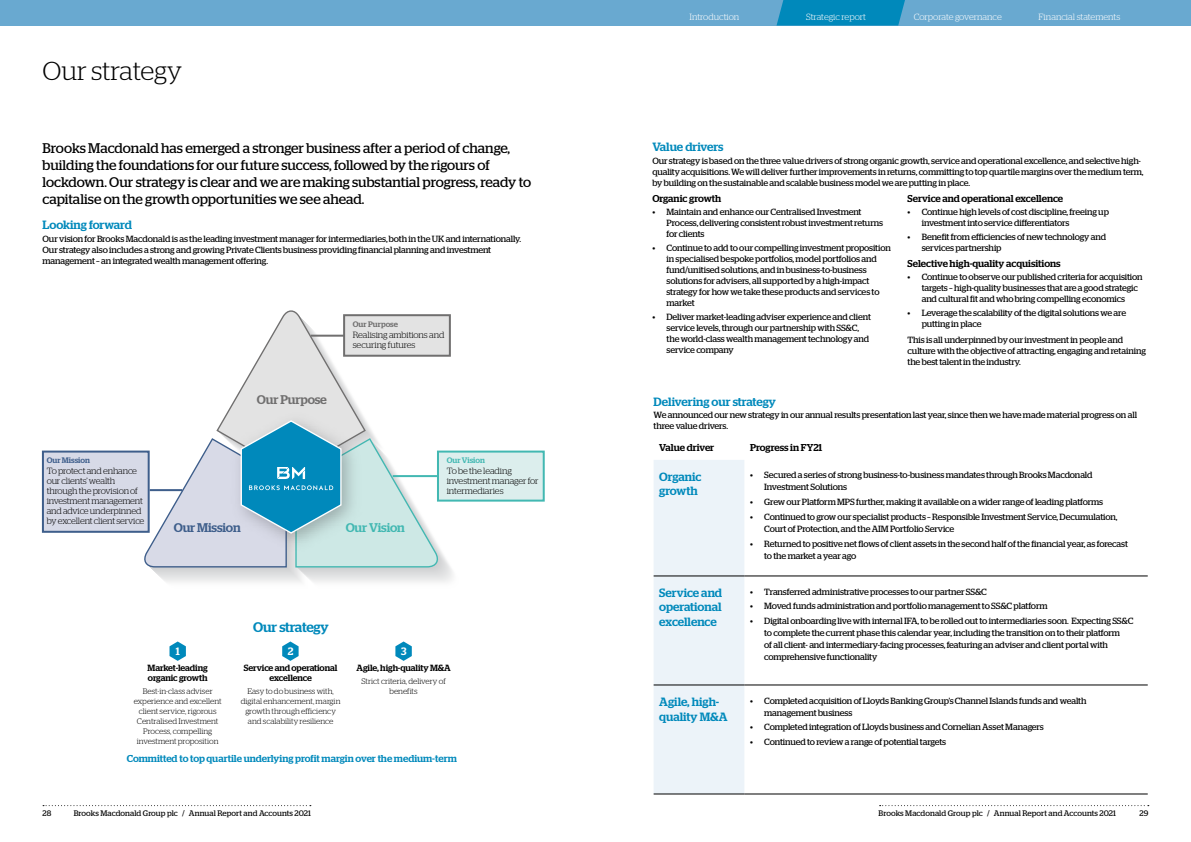
<style>
.page{position:relative;width:1191px;height:842px;background:#fff}
.page>*{position:absolute;margin:0;border:0;box-sizing:border-box;transform-origin:0 0}
.t1{font:300 26px "Stag";letter-spacing:-.01em;color:#000}
.intro{font:14px/17px "Stag";letter-spacing:-.005em;color:#000}
.body{font:500 14px "Stag";letter-spacing:-.015em;color:#0089bb}
.body-2{font:500 12.6px "Stag";letter-spacing:-.01em;color:#706f6f}
.body-3{font:500 12.6px "Stag";letter-spacing:-.01em;color:#3e5e8b}
.body-4{font:500 12.6px "Stag";letter-spacing:-.01em;color:#42b8b2}
.t2{font:500 12px/14px "Stag";color:#0089bb}
.t3{font:500 10.7px "Stag";color:#fff}
.t4{font:500 10px "Stag";color:#000}
.t5{font:500 10px "Stag";color:#0089bb}
.body-5{font:9px/11px "Stag";letter-spacing:-.01em;color:#000}
.bullet{font:300 9px/10px "Stag";letter-spacing:-.015em;color:#000}
.bullet-2{font:500 9px/10px "Stag";letter-spacing:-.01em;color:#000}
.t6{font:300 9px "Stag";letter-spacing:-.005em;color:#fff}
.t7{font:300 8px/10px "Stag";color:#000;text-align:center}
.t8{font:8px "Stag";letter-spacing:.005em;color:#000}
.t9{font:500 8px "Stag";color:#3e5e8b}
.t10{font:500 8px "Stag";color:#706f6f}
.t11{font:500 8px "Stag";color:#42b8b2}
</style>
<div class="page">
<svg style="left:142px;top:310px;width:318px;height:272px"></svg>
<svg style="left:653px;top:460px;width:91px;height:333px"></svg>
<hr style="left:653px;top:793px;width:91px;height:1px;background:#000">
<hr style="left:744px;top:793px;width:403px;height:1px;background:#000">
<hr style="left:653px;top:685px;width:91px;height:1px;background:#000">
<hr style="left:744px;top:685px;width:403px;height:1px;background:#000">
<hr style="left:653px;top:576px;width:91px;height:1px;background:#000">
<hr style="left:744px;top:576px;width:403px;height:1px;background:#000">
<div style="left:42px;top:451px;width:108px;height:82px;background:#d7dae7;border:2px solid #3e5e8b"></div>
<div style="left:343px;top:314px;width:108px;height:43px;background:#e3e3e3;border:2px solid #706f6f"></div>
<div style="left:437px;top:451px;width:108px;height:51px;background:#dceeed;border:2px solid #42b8b2"></div>
<hr style="left:393px;top:475px;width:44px;height:2px;background:#42b8b2">
<hr style="left:150px;top:489px;width:32px;height:2px;background:#3e5e8b">
<hr style="left:311px;top:335px;width:33px;height:2px;background:#706f6f">
<svg style="left:169px;top:641px;width:17px;height:20px"></svg>
<svg style="left:282px;top:641px;width:16px;height:20px"></svg>
<svg style="left:395px;top:641px;width:17px;height:20px"></svg>
<div style="left:0;top:0;width:595px;height:26px;background:#69a9d0"></div>
<svg style="left:43px;top:805px;width:268px;height:1px"></svg>
<svg style="left:879px;top:805px;width:269px;height:1px"></svg>
<div style="left:595px;top:0;width:596px;height:26px;background:#69a9d0"></div>
<svg style="left:776px;top:0;width:129px;height:26px"></svg>
<h1 class="t1" style="left:43px;top:57px;width:141px">Our strategy</h1>
<p class="intro" style="left:43px;top:139px;width:490px">Brooks Macdonald has emerged a stronger business after a period of change, building the foundations for our future success, followed by the rigours of lockdown. Our strategy is clear and we are making substantial progress, ready to capitalise on the growth opportunities we see ahead.</p>
<h2 class="t2" style="left:43px;top:218px;width:91px">Looking forward</h2>
<p class="body-5" style="left:43px;top:233px;width:480px">Our vision for Brooks Macdonald is as the leading investment manager for intermediaries, both in the UK and internationally.<br>Our strategy also includes a strong and growing Private Clients business providing financial planning and investment management – an integrated wealth management offering.</p>
<h3 class="t9" style="left:47px;top:455px;width:45px">Our Mission</h3>
<p class="bullet" style="left:47px;top:466px;width:99px">To protect and enhance our clients’ wealth through the provision of investment management and advice underpinned by excellent client service</p>
<p class="body-2" style="left:257px;top:392px;width:71px">Our Purpose</p>
<h3 class="t10" style="left:353px;top:319px;width:47px">Our Purpose</h3>
<p class="bullet" style="left:353px;top:330px;width:93px">Realising ambitions and securing futures</p>
<h3 class="t11" style="left:447px;top:455px;width:40px">Our Vision</h3>
<p class="bullet" style="left:447px;top:466px;width:93px">To be the leading investment manager for intermediaries</p>
<p class="body-3" style="left:174px;top:520px;width:68px">Our Mission</p>
<p class="body-4" style="left:346px;top:520px;width:61px">Our Vision</p>
<p class="body" style="left:253px;top:619px;width:77px">Our strategy</p>
<h2 class="t3" style="left:176px;top:645px;width:6px">1</h2>
<h2 class="t3" style="left:288px;top:645px;width:7px">2</h2>
<h2 class="t3" style="left:401px;top:645px;width:7px">3</h2>
<p class="bullet-2" style="left:148px;top:663px;width:62px">Market-leading organic growth</p>
<h2 class="t7" style="left:134px;top:686px;width:89px">Best-in-class adviser experience and excellent client service, rigorous<br>Centralised Investment<br>Process, compelling investment proposition</h2>
<p class="bullet-2" style="left:244px;top:663px;width:95px;text-align:center">Service and operational excellence</p>
<h2 class="t7" style="left:241px;top:686px;width:101px">Easy to do business with, digital enhancement, margin growth through efficiency and scalability resilience</h2>
<p class="bullet-2" style="left:356px;top:663px;width:96px">Agile, high-quality M&amp;A</p>
<h2 class="t7" style="left:361px;top:676px;width:86px">Strict criteria, delivery of benefits</h2>
<h2 class="t5" style="left:127px;top:753px;width:331px">Committed to top quartile underlying profit margin over the medium-term</h2>
<p class="t6" style="left:689px;top:12px;width:51px">Introduction</p>
<p class="t6" style="left:806px;top:12px;width:61px">Strategic report</p>
<p class="t6" style="left:913px;top:12px;width:90px">Corporate governance</p>
<p class="t6" style="left:1038px;top:12px;width:83px">Financial statements</p>
<h2 class="t2" style="left:652px;top:140px;width:73px">Value drivers</h2>
<p class="body-5" style="left:652px;top:155px;width:493px">Our strategy is based on the three value drivers of strong organic growth, service and operational excellence, and selective high&shy;quality acquisitions. We will deliver further improvements in returns, committing to top quartile margins over the medium term, by building on the sustainable and scalable business model we are putting in place.</p>
<h3 class="t4" style="left:652px;top:193px;width:70px">Organic growth</h3>
<p class="body-5" style="left:666px;top:206px;width:218px;text-indent:-14px">• Maintain and enhance our Centralised Investment<br>Process, delivering consistent robust investment returns for clients</p>
<p class="body-5" style="left:666px;top:242px;width:226px;text-indent:-14px">• Continue to add to our compelling investment proposition in specialised bespoke portfolios, model portfolios and fund/unitised solutions, and in business-to-business solutions for advisers, all supported by a high-impact strategy for how we take these products and services to market</p>
<p class="body-5" style="left:666px;top:311px;width:206px;text-indent:-14px">• Deliver market-leading adviser experience and client service levels, through our partnership with SS&amp;C, the world-class wealth management technology and service company</p>
<h3 class="t4" style="left:907px;top:193px;width:157px">Service and operational excellence</h3>
<p class="body-5" style="left:921px;top:206px;width:189px;text-indent:-14px">• Continue high levels of cost discipline, freeing up investment into service differentiators</p>
<p class="body-5" style="left:921px;top:231px;width:186px;text-indent:-14px">• Benefit from efficiencies of new technology and services partnership</p>
<h3 class="t4" style="left:907px;top:258px;width:155px">Selective high-quality acquisitions</h3>
<p class="body-5" style="left:921px;top:271px;width:222px;text-indent:-14px">• Continue to observe our published criteria for acquisition targets – high-quality businesses that are a good strategic and cultural fit and who bring compelling economics</p>
<p class="body-5" style="left:921px;top:307px;width:206px;text-indent:-14px">• Leverage the scalability of the digital solutions we are putting in place</p>
<p class="body-5" style="left:907px;top:335px;width:240px">This is all underpinned by our investment in people and culture with the objective of attracting, engaging and retaining the best talent in the industry.</p>
<h2 class="t2" style="left:653px;top:394px;width:124px">Delivering our strategy</h2>
<p class="body-5" style="left:653px;top:409px;width:485px">We announced our new strategy in our annual results presentation last year, since then we have made material progress on all three value drivers.</p>
<h3 class="t4" style="left:659px;top:442px;width:56px">Value driver</h3>
<h3 class="t4" style="left:750px;top:442px;width:74px">Progress in FY21</h3>
<h2 class="t2" style="left:659px;top:469px;width:44px">Organic growth</h2>
<p class="body-5" style="left:764px;top:469px;width:330px;line-height:12px;text-indent:-14px">• Secured a series of strong business-to-business mandates through Brooks Macdonald<br>Investment Solutions</p>
<p class="body-5" style="left:750px;top:496px;width:355px">• Grew our Platform MPS further, making it available on a wider range of leading platforms</p>
<p class="body-5" style="left:764px;top:511px;width:355px;line-height:12px;text-indent:-14px">• Continued to grow our specialist products – Responsible Investment Service, Decumulation,<br>Court of Protection, and the AIM Portfolio Service</p>
<p class="body-5" style="left:764px;top:538px;width:365px;line-height:12px;text-indent:-14px">• Returned to positive net flows of client assets in the second half of the financial year, as forecast to the market a year ago</p>
<h2 class="t2" style="left:659px;top:585px;width:64px">Service and operational</h2>
<h2 class="t2" style="left:659px;top:615px;width:59px">excellence</h2>
<p class="body-5" style="left:750px;top:586px;width:238px">• Transferred administrative processes to our partner SS&amp;C</p>
<p class="body-5" style="left:750px;top:601px;width:299px">• Moved funds administration and portfolio management to SS&amp;C platform</p>
<p class="body-5" style="left:764px;top:615px;width:371px;line-height:12px;text-indent:-14px">• Digital onboarding live with internal IFA, to be rolled out to intermediaries soon. Expecting SS&amp;C to complete the current phase this calendar year, including the transition on to their platform<br>of all client- and intermediary-facing processes, featuring an adviser and client portal with comprehensive functionality</p>
<h2 class="t2" style="left:659px;top:694px;width:61px">Agile, high-</h2>
<h2 class="t2" style="left:659px;top:710px;width:70px">quality M&amp;A</h2>
<p class="body-5" style="left:764px;top:694px;width:324px;line-height:12px;text-indent:-14px">• Completed acquisition of Lloyds Banking Group’s Channel Islands funds and wealth management business</p>
<p class="body-5" style="left:750px;top:722px;width:295px">• Completed integration of Lloyds business and Cornelian Asset Managers</p>
<p class="body-5" style="left:750px;top:736px;width:198px">• Continued to review a range of potential targets</p>
<p class="t8" style="left:43px;top:808px;width:10px">28</p>
<p class="t8" style="left:74px;top:808px;width:239px">Brooks Macdonald Group plc / Annual Report and Accounts 2021</p>
<p class="t8" style="left:878px;top:808px;width:239px">Brooks Macdonald Group plc / Annual Report and Accounts 2021</p>
<p class="t8" style="left:1139px;top:808px;width:10px">29</p>
</div>
